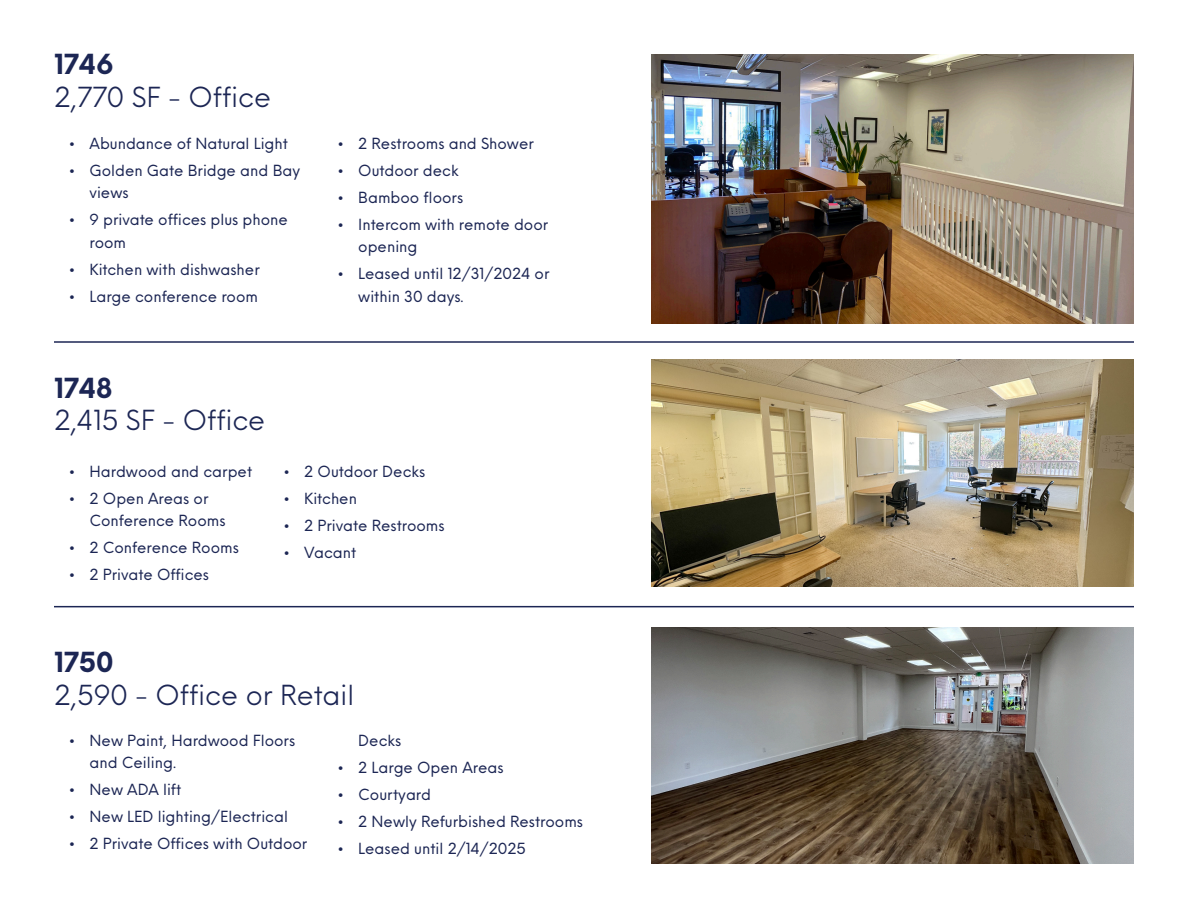
<style>
.page{position:relative;width:1188px;height:918px;background:#fff}
.page>*{position:absolute;margin:0;border:0;box-sizing:border-box;transform-origin:0 0}
.t1{font:27px "Neue Einstellung";color:#1c2654}
.t2{font:700 27px "Neue Einstellung";color:#1c2654}
.t3{font:15px/22.5px "Neue Einstellung";color:#1c2654}
</style>
<div class="page">
<hr style="left:54px;top:341px;width:1080px;height:2px;background:#1c2654">
<hr style="left:54px;top:606px;width:1080px;height:1px;background:#1c2654">
<img style="left:651px;top:54px;width:483px;height:270px">
<img style="left:651px;top:360px;width:483px;height:226px">
<img style="left:651px;top:627px;width:483px;height:237px">
<p class="t2" style="left:54px;top:40px;width:61px">1746</p>
<p class="t1" style="left:54px;top:73px;width:219px">2,770 SF - Office</p>
<p class="t3" style="left:69px;top:130px;width:221px">• Abundance of Natural Light</p>
<p class="t3" style="left:90px;top:157px;width:212px;text-indent:-21px">• Golden Gate Bridge and Bay views</p>
<p class="t3" style="left:90px;top:207px;width:200px;text-indent:-21px">• 9 private offices plus phone room</p>
<p class="t3" style="left:69px;top:256px;width:193px">• Kitchen with dishwasher</p>
<p class="t3" style="left:69px;top:283px;width:191px">• Large conference room</p>
<p class="t2" style="left:54px;top:364px;width:60px">1748</p>
<p class="t1" style="left:54px;top:396px;width:213px">2,415 SF - Office</p>
<p class="t3" style="left:337px;top:130px;width:198px">• 2 Restrooms and Shower</p>
<p class="t3" style="left:337px;top:157px;width:123px">• Outdoor deck</p>
<p class="t3" style="left:337px;top:184px;width:127px">• Bamboo floors</p>
<p class="t3" style="left:358px;top:211px;width:192px;text-indent:-21px">• Intercom with remote door opening</p>
<p class="t3" style="left:358px;top:261px;width:193px;text-indent:-21px">• Leased until 12/31/2024 or within 30 days.</p>
<p class="t3" style="left:69px;top:458px;width:185px">• Hardwood and carpet</p>
<p class="t3" style="left:90px;top:485px;width:137px;text-indent:-21px">• 2 Open Areas or<br>Conference Rooms</p>
<p class="t3" style="left:69px;top:535px;width:172px">• 2 Conference Rooms</p>
<p class="t3" style="left:69px;top:562px;width:142px">• 2 Private Offices</p>
<p class="t3" style="left:283px;top:458px;width:144px">• 2 Outdoor Decks</p>
<p class="t3" style="left:283px;top:485px;width:75px">• Kitchen</p>
<p class="t3" style="left:283px;top:512px;width:163px">• 2 Private Restrooms</p>
<p class="t3" style="left:283px;top:539px;width:75px">• Vacant</p>
<p class="t2" style="left:54px;top:638px;width:61px">1750</p>
<p class="t1" style="left:54px;top:671px;width:302px">2,590 - Office or Retail</p>
<p class="t3" style="left:90px;top:727px;width:207px;text-indent:-21px">• New Paint, Hardwood Floors and Ceiling.</p>
<p class="t3" style="left:69px;top:777px;width:114px">• New ADA lift</p>
<p class="t3" style="left:69px;top:804px;width:221px">• New LED lighting/Electrical</p>
<p class="t3" style="left:69px;top:831px;width:240px">• 2 Private Offices with Outdoor</p>
<p class="t3" style="left:358px;top:727px;width:45px">Decks</p>
<p class="t3" style="left:337px;top:754px;width:168px">• 2 Large Open Areas</p>
<p class="t3" style="left:337px;top:781px;width:95px">• Courtyard</p>
<p class="t3" style="left:337px;top:808px;width:247px">• 2 Newly Refurbished Restrooms</p>
<p class="t3" style="left:337px;top:835px;width:190px">• Leased until 2/14/2025</p>
</div>
